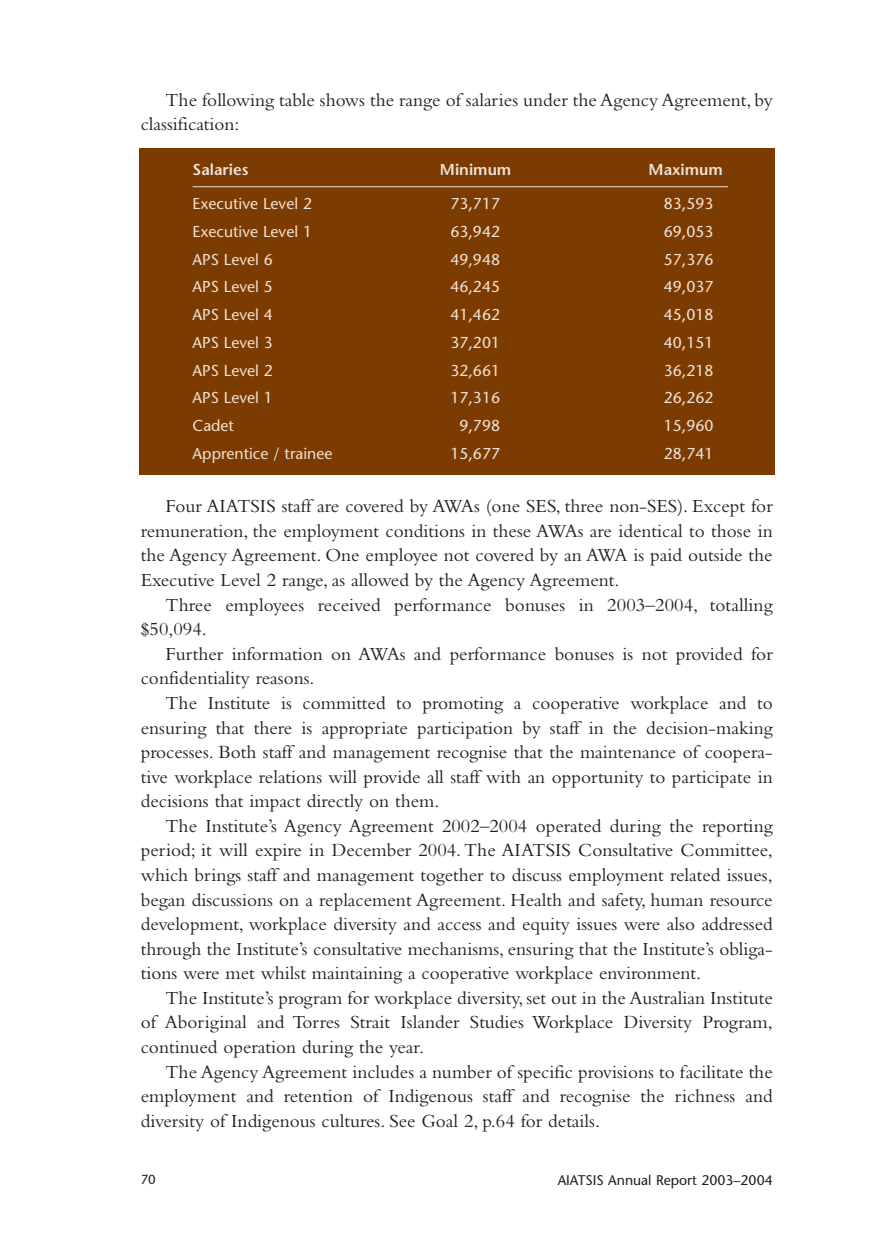
<style>
.page{position:relative;width:874px;height:1241px;background:#fff}
.page>*{position:absolute;margin:0;border:0;box-sizing:border-box;transform-origin:0 0}
.t1{font:19.25px/24.5px "Bembo";color:#231f20;text-align:justify}
.t2{font:15.75px "Stone Sans";color:#efe1d5}
.t3{font:600 15.75px "Stone Sans";color:#efe1d5}
.t4{font:14px "Stone Sans";color:#231f20}
.t5{font:13.12px "Stone Sans";color:#231f20}
</style>
<div class="page">
<div style="left:139px;top:148px;width:635px;height:326px;background:#7c3b00"></div>
<hr style="left:192px;top:186px;width:535px;height:1px;background:#efe1d5">
<p class="t1" style="left:141px;top:89px;width:633px;text-indent:25px">The following table shows the range of salaries under the Agency Agreement, by classification:</p>
<p class="t3" style="left:192px;top:164px;width:57px">Salaries</p>
<p class="t3" style="left:440px;top:164px;width:73px">Minimum</p>
<p class="t3" style="left:648px;top:164px;width:76px">Maximum</p>
<p class="t2" style="left:192px;top:198px;width:121px">Executive Level 2</p>
<p class="t2" style="left:450px;top:198px;width:51px">73,717</p>
<p class="t2" style="left:663px;top:198px;width:51px">83,593</p>
<p class="t2" style="left:192px;top:225px;width:121px">Executive Level 1</p>
<p class="t2" style="left:450px;top:225px;width:51px">63,942</p>
<p class="t2" style="left:663px;top:225px;width:51px">69,053</p>
<p class="t2" style="left:192px;top:253px;width:82px">APS Level 6</p>
<p class="t2" style="left:450px;top:253px;width:51px">49,948</p>
<p class="t2" style="left:663px;top:253px;width:51px">57,376</p>
<p class="t2" style="left:192px;top:281px;width:82px">APS Level 5</p>
<p class="t2" style="left:450px;top:281px;width:51px">46,245</p>
<p class="t2" style="left:663px;top:281px;width:51px">49,037</p>
<p class="t2" style="left:192px;top:309px;width:82px">APS Level 4</p>
<p class="t2" style="left:450px;top:309px;width:51px">41,462</p>
<p class="t2" style="left:663px;top:309px;width:51px">45,018</p>
<p class="t2" style="left:192px;top:336px;width:82px">APS Level 3</p>
<p class="t2" style="left:450px;top:336px;width:51px">37,201</p>
<p class="t2" style="left:663px;top:336px;width:51px">40,151</p>
<p class="t2" style="left:192px;top:364px;width:82px">APS Level 2</p>
<p class="t2" style="left:450px;top:364px;width:51px">32,661</p>
<p class="t2" style="left:663px;top:364px;width:51px">36,218</p>
<p class="t2" style="left:192px;top:392px;width:82px">APS Level 1</p>
<p class="t2" style="left:450px;top:392px;width:51px">17,316</p>
<p class="t2" style="left:663px;top:392px;width:51px">26,262</p>
<p class="t2" style="left:192px;top:419px;width:43px">Cadet</p>
<p class="t2" style="left:459px;top:419px;width:42px">9,798</p>
<p class="t2" style="left:663px;top:419px;width:51px">15,960</p>
<p class="t2" style="left:192px;top:447px;width:141px">Apprentice / trainee</p>
<p class="t2" style="left:450px;top:447px;width:51px">15,677</p>
<p class="t2" style="left:663px;top:447px;width:51px">28,741</p>
<p class="t1" style="left:141px;top:496px;width:633px;text-indent:25px">Four AIATSIS staff are covered by AWAs (one SES, three non-SES). Except for remuneration, the employment conditions in these AWAs are identical to those in the Agency Agreement. One employee not covered by an AWA is paid outside the Executive Level 2 range, as allowed by the Agency Agreement.</p>
<p class="t1" style="left:141px;top:594px;width:633px;text-indent:25px">Three employees received performance bonuses in 2003–2004, totalling $50,094.</p>
<p class="t1" style="left:141px;top:643px;width:633px;text-indent:25px">Further information on AWAs and performance bonuses is not provided for confidentiality reasons.</p>
<p class="t1" style="left:141px;top:692px;width:633px;text-indent:25px">The Institute is committed to promoting a cooperative workplace and to ensuring that there is appropriate participation by staff in the decision-making processes. Both staff and management recognise that the maintenance of coopera&shy;tive workplace relations will provide all staff with an opportunity to participate in decisions that impact directly on them.</p>
<p class="t1" style="left:141px;top:815px;width:633px;text-indent:25px">The Institute’s Agency Agreement 2002–2004 operated during the reporting period; it will expire in December 2004. The AIATSIS Consultative Committee, which brings staff and management together to discuss employment related issues, began discussions on a replacement Agreement. Health and safety, human resource development, workplace diversity and access and equity issues were also addressed through the Institute’s consultative mechanisms, ensuring that the Institute’s obliga&shy;tions were met whilst maintaining a cooperative workplace environment.</p>
<p class="t1" style="left:141px;top:987px;width:633px;text-indent:25px">The Institute’s program for workplace diversity, set out in the Australian Institute of Aboriginal and Torres Strait Islander Studies Workplace Diversity Program, continued operation during the year.</p>
<p class="t1" style="left:141px;top:1061px;width:633px;text-indent:25px">The Agency Agreement includes a number of specific provisions to facilitate the employment and retention of Indigenous staff and recognise the richness and diversity of Indigenous cultures. See Goal 2, p.64 for details.</p>
<p class="t5" style="left:141px;top:1174px;width:17px">70</p>
<p class="t4" style="left:557px;top:1174px;width:216px">AIATSIS Annual Report 2003–2004</p>
</div>
